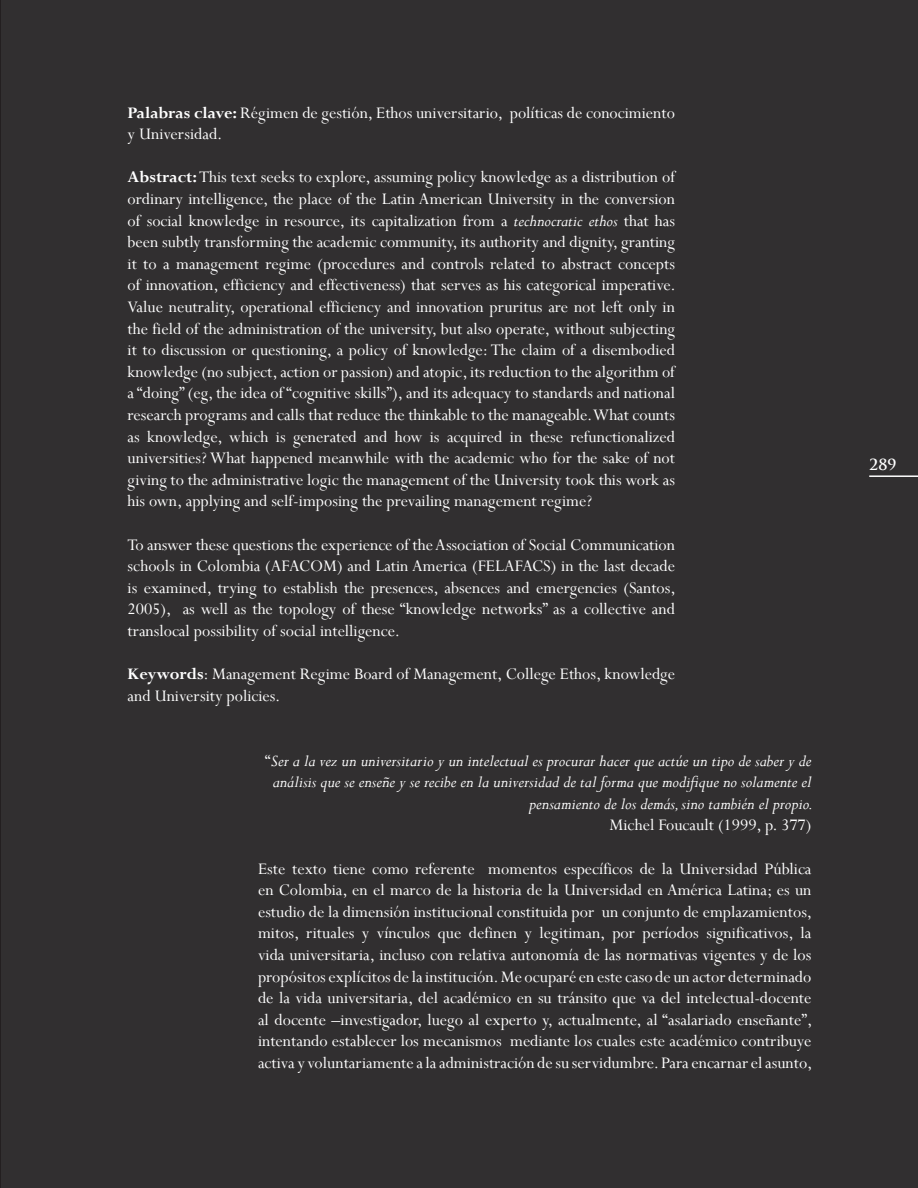
<style>
.page{position:relative;width:918px;height:1188px;background:#fff}
.page>*{position:absolute;margin:0;border:0;box-sizing:border-box;transform-origin:0 0}
.t1{font:18px/21.6px "Perpetua";color:#fff;text-align:justify}
.t2{font:italic 18px/21.6px "Perpetua";color:#fff;text-align:right}
.t3{font:700 15px "Trajan Pro";color:#fff}
.s1{font-weight:700}
.s2{font-style:italic}
.s3{font-style:normal}
</style>
<div class="page">
<hr style="left:0;top:0;width:2px;height:1188px;background:#231f20">
<div style="left:2px;top:0;width:916px;height:1188px;background:#312f30"></div>
<hr style="left:869px;top:475px;width:49px;height:2px;background:#fff">
<p class="t1" style="left:128px;top:101px;width:549px"><span class="s1">Palabras clave:</span> Régimen de gestión, Ethos universitario, políticas de conocimiento y Universidad.</p>
<p class="t1" style="left:128px;top:166px;width:550px"><span class="s1">Abstract:</span> This text seeks to explore, assuming policy knowledge as a distribution of ordinary intelligence, the place of the Latin American University in the conversion of social knowledge in resource, its capitalization from a <span class="s2">technocratic ethos</span> that has been subtly transforming the academic community, its authority and dignity, granting it to a management regime (procedures and controls related to abstract concepts of innovation, efficiency and effectiveness) that serves as his categorical imperative.<br>Value neutrality, operational efficiency and innovation pruritus are not left only in the field of the administration of the university, but also operate, without subjecting it to discussion or questioning, a policy of knowledge: The claim of a disembodied knowledge (no subject, action or passion) and atopic, its reduction to the algorithm of a “doing” (eg, the idea of “cognitive skills”), and its adequacy to standards and national research programs and calls that reduce the thinkable to the manageable. What counts as knowledge, which is generated and how is acquired in these refunctionalized universities? What happened meanwhile with the academic who for the sake of not giving to the administrative logic the management of the University took this work as his own, applying and self-imposing the prevailing management regime?</p>
<p class="t1" style="left:128px;top:533px;width:550px">To answer these questions the experience of the Association of Social Communication schools in Colombia (AFACOM) and Latin America (FELAFACS) in the last decade is examined, trying to establish the presences, absences and emergencies (Santos, 2005), as well as the topology of these “knowledge networks” as a collective and translocal possibility of social intelligence.</p>
<p class="t1" style="left:128px;top:663px;width:549px"><span class="s1">Keywords</span>: Management Regime Board of Management, College Ethos, knowledge and University policies.</p>
<p class="t2" style="left:265px;top:749px;width:550px"><span class="s3">“</span>Ser a la vez un universitario y un intelectual es procurar hacer que actúe un tipo de saber y de análisis que se enseñe y se recibe en la universidad de tal forma que modifique no solamente el pensamiento de los demás, sino también el propio.</p>
<p class="t1" style="left:610px;top:814px;width:203px">Michel Foucault (1999, p. 377)</p>
<p class="t1" style="left:258px;top:857px;width:556px">Este texto tiene como referente momentos específicos de la Universidad Pública en Colombia, en el marco de la historia de la Universidad en América Latina; es un estudio de la dimensión institucional constituida por un conjunto de emplazamientos, mitos, rituales y vínculos que definen y legitiman, por períodos significativos, la vida universitaria, incluso con relativa autonomía de las normativas vigentes y de los propósitos explícitos de la institución. Me ocuparé en este caso de un actor determinado de la vida universitaria, del académico en su tránsito que va del intelectual-docente al docente –investigador, luego al experto y, actualmente, al “asalariado enseñante”, intentando establecer los mecanismos mediante los cuales este académico contribuye activa y voluntariamente a la administración de su servidumbre. Para encarnar el asunto,</p>
<p class="t3" style="left:869px;top:456px;width:29px">289</p>
</div>
